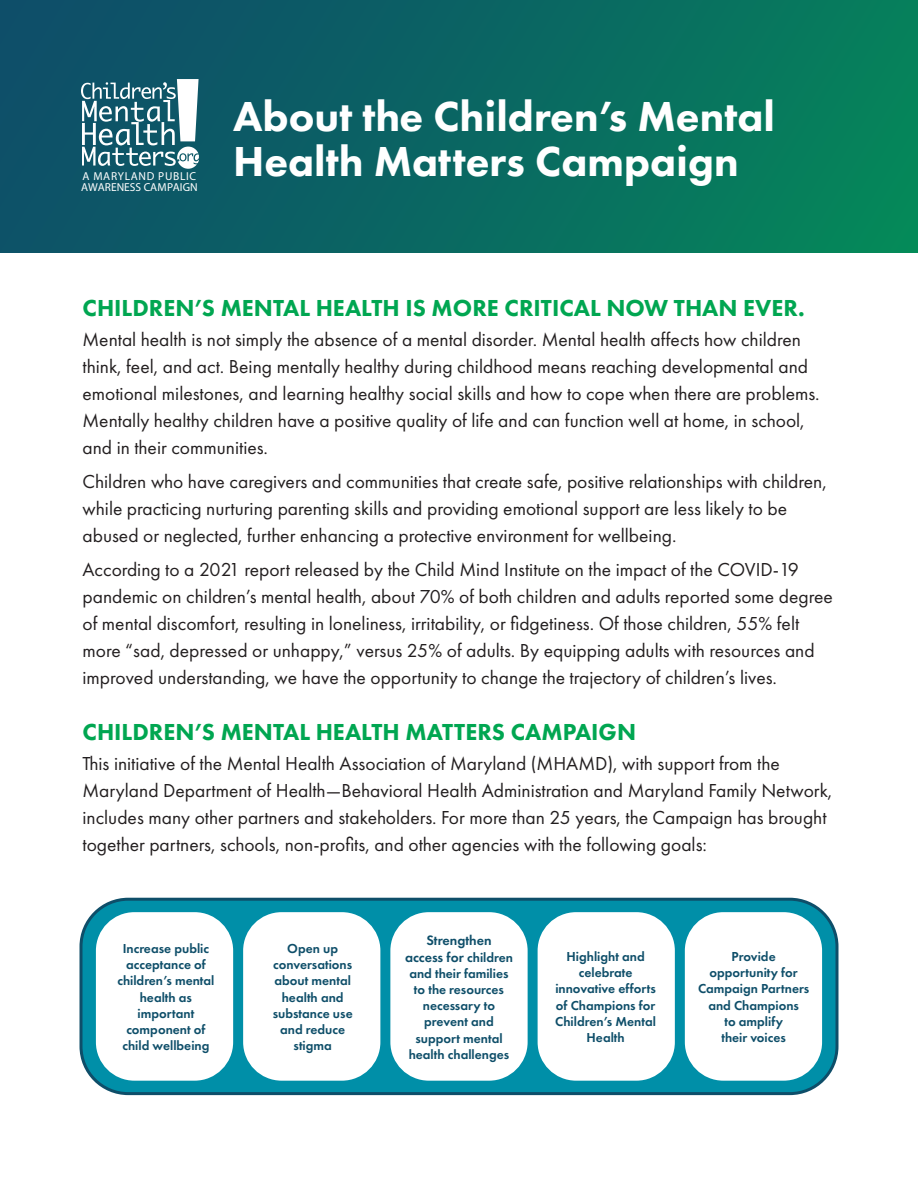
<style>
.page{position:relative;width:918px;height:1188px;background:#fff}
.page>*{position:absolute;margin:0;border:0;box-sizing:border-box;transform-origin:0 0}
.t1{font:800 43.5px "Futura PT";color:#fff}
.Header_2{font:800 24px "Futura PT";color:#00a651}
.Body{font:19.5px/27px "Futura PT";color:#231f20}
.Small_Text{font:600 14.1px/17px "Futura PT";color:#0e4e69;text-align:center}
.Small_Text-2{font:600 13.5px/16.2px "Futura PT";color:#0e4e69;text-align:center}
.t2{font:11.55px/11.1px "Myriad Pro";letter-spacing:.025em;color:#fff}
.s1{font-size:13.5px}
</style>
<div class="page">
<div style="left:0;top:0;width:918px;height:252px;background:linear-gradient(to right,#0e4c69,#06835b)"></div>
<div style="left:81px;top:899px;width:756px;height:195px;background:#008fa8;border-radius:47px"></div>
<div style="left:80px;top:898px;width:758px;height:197px;border:3px solid #0e4e69;border-radius:47px"></div>
<div style="left:96px;top:912px;width:137px;height:169px;background:#fff;border-radius:38px"></div>
<div style="left:243px;top:912px;width:137px;height:169px;background:#fff;border-radius:38px"></div>
<div style="left:390px;top:912px;width:138px;height:169px;background:#fff;border-radius:38px"></div>
<div style="left:538px;top:912px;width:137px;height:169px;background:#fff;border-radius:38px"></div>
<div style="left:685px;top:912px;width:137px;height:169px;background:#fff;border-radius:38px"></div>
<svg style="left:81px;top:79px;width:118px;height:90px"></svg>
<p class="t2" style="left:81px;top:170px;width:118px">A MARYLAND PUBLIC<br>AWARENESS CAMPAIGN</p>
<p class="t1" style="left:233px;top:89px;width:543px">About the Children’s Mental</p>
<p class="t1" style="left:233px;top:134px;width:507px">Health Matters Campaign</p>
<p class="Header_2" style="left:82px;top:293px;width:724px">CHILDREN’S MENTAL HEALTH IS MORE CRITICAL NOW THAN EVER.</p>
<p class="Body" style="left:82px;top:326px;width:739px">Mental health is not simply the absence of a mental disorder. Mental health affects how children think, feel, and act. Being mentally healthy during childhood means reaching developmental and emotional milestones, and learning healthy social skills and how to cope when there are problems.<br>Mentally healthy children have a positive quality of life and can function well at home, in school, and in their communities.</p>
<p class="Body" style="left:82px;top:468px;width:746px">Children who have caregivers and communities that create safe, positive relationships with children, while practicing nurturing parenting skills and providing emotional support are less likely to be abused or neglected, further enhancing a protective environment for wellbeing.</p>
<p class="Body" style="left:82px;top:556px;width:752px">According to a 2021 report released by the Child Mind Institute on the impact of the COVID-19 pandemic on children’s mental health, about 70% of both children and adults reported some degree of mental discomfort, resulting in loneliness, irritability, or fidgetiness. Of those children, 55% felt more “sad, depressed or unhappy,” versus 25% of adults. By equipping adults with resources and improved understanding, we have the opportunity to change the trajectory of children’s lives.</p>
<p class="Header_2" style="left:82px;top:717px;width:555px">CHILDREN’S MENTAL HEALTH MATTERS CAMPAIGN</p>
<p class="Body" style="left:82px;top:750px;width:751px">This initiative of the Mental Health Association of Maryland (MHAMD), with support from the Maryland Department of Health—Behavioral Health Administration and Maryland Family Network, includes many other partners and stakeholders. For more than 25 years, the Campaign has brought together partners, schools, non-profits, and other agencies with the following goals:</p>
<p class="Small_Text-2" style="left:117px;top:940px;width:99px">Increase public acceptance of children’s mental health as important component of child wellbeing</p>
<p class="Small_Text-2" style="left:273px;top:940px;width:81px">Open up conversations about mental health and substance use and reduce stigma</p>
<p class="Small_Text" style="left:405px;top:931px;width:109px">Strengthen<br>access for <span class="s1">children</span></p>
<p class="Small_Text-2" style="left:409px;top:965px;width:102px">and their families to the resources necessary to prevent and support mental health challenges</p>
<p class="Small_Text-2" style="left:555px;top:948px;width:102px">Highlight and celebrate innovative efforts of Champions for<br>Children’s Mental<br>Health</p>
<p class="Small_Text-2" style="left:698px;top:948px;width:113px">Provide opportunity for<br>Campaign Partners and Champions<br>to amplify<br>their voices</p>
</div>
